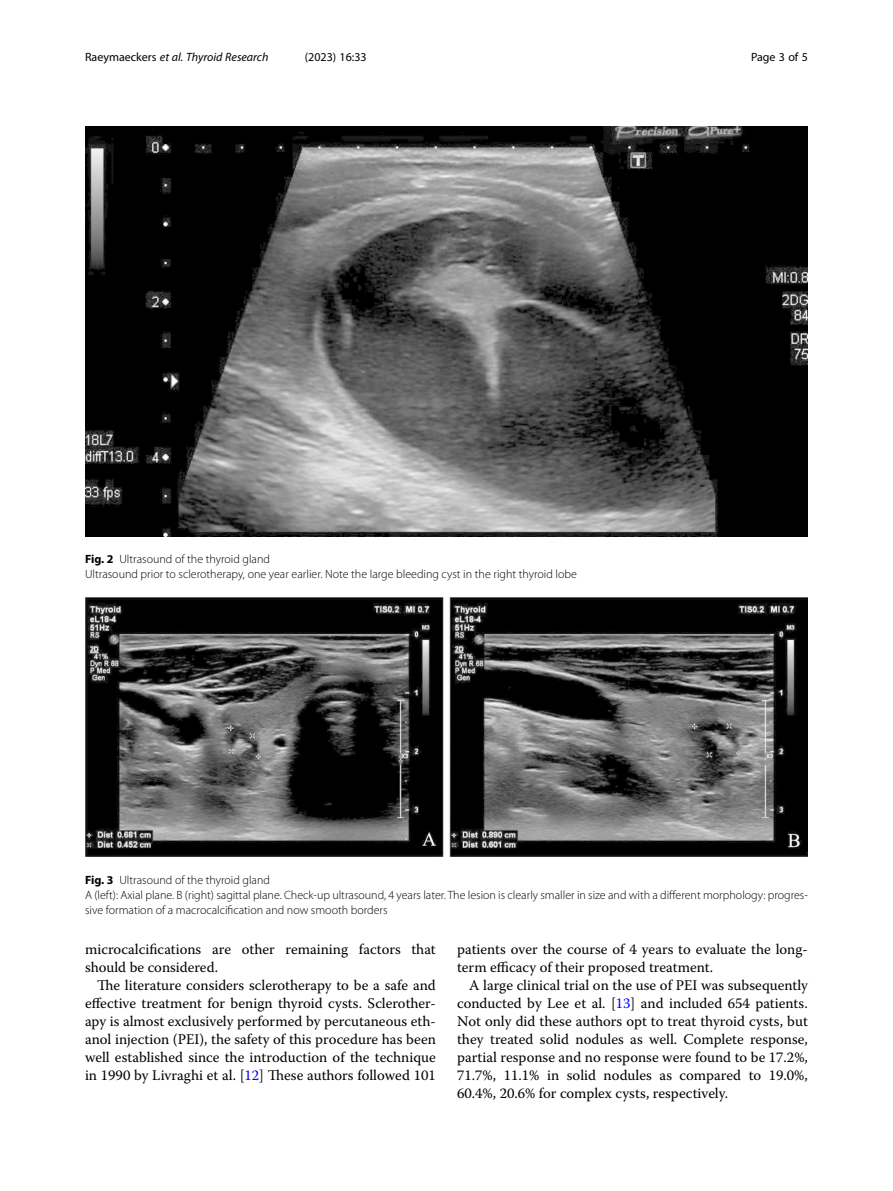
<style>
.page{position:relative;width:893px;height:1191px;background:#fff}
.page>*{position:absolute;margin:0;border:0;box-sizing:border-box;transform-origin:0 0}
.Body_Text_Indent{font:14.7px/18px "Warnock Pro";color:#000;text-align:justify}
.Body_Text{font:14.7px/18px "Warnock Pro";color:#000}
.Figure_Caption{font:300 12px/15px "Myriad Pro";color:#000}
.t1{font:italic 12px "Myriad Pro";color:#000}
.t2{font:12px "Myriad Pro";color:#000}
.s1{font-style:normal}
.s2{font-weight:700}
.s3{color:#00f}
</style>
<div class="page">
<img style="left:85px;top:598px;width:723px;height:258px">
<img style="left:85px;top:126px;width:723px;height:410px">
<p class="t1" style="left:85px;top:50px;width:185px"><span class="s1">Raeymaeckers</span> et al. Thyroid Research</p>
<p class="t2" style="left:305px;top:50px;width:63px">(2023) 16:33</p>
<p class="t2" style="left:751px;top:50px;width:58px">Page 3 of 5</p>
<p class="Figure_Caption" style="left:85px;top:552px;width:186px"><span class="s2">Fig. 2</span> Ultrasound of the thyroid gland</p>
<p class="Figure_Caption" style="left:85px;top:567px;width:493px">Ultrasound prior to sclerotherapy, one year earlier. Note the large bleeding cyst in the right thyroid lobe</p>
<p class="Figure_Caption" style="left:85px;top:872px;width:186px"><span class="s2">Fig. 3</span> Ultrasound of the thyroid gland</p>
<p class="Figure_Caption" style="left:85px;top:887px;width:724px">A (left): Axial plane. B (right) sagittal plane. Check-up ultrasound, 4 years later. The lesion is clearly smaller in size and with a different morphology: progres&shy;sive formation of a macrocalcification and now smooth borders</p>
<p class="Body_Text" style="left:85px;top:940px;width:352px">microcalcifications are other remaining factors that should be considered.</p>
<p class="Body_Text_Indent" style="left:85px;top:976px;width:352px;text-indent:12px">The literature considers sclerotherapy to be a safe and effective treatment for benign thyroid cysts. Sclerother&shy;apy is almost exclusively performed by percutaneous eth&shy;anol injection (PEI), the safety of this procedure has been well established since the introduction of the technique in 1990 by Livraghi et al. [<span class="s3">12</span>] These authors followed 101</p>
<p class="Body_Text_Indent" style="left:457px;top:940px;width:352px">patients over the course of 4 years to evaluate the long&shy;term efficacy of their proposed treatment.</p>
<p class="Body_Text_Indent" style="left:457px;top:976px;width:352px;text-indent:12px">A large clinical trial on the use of PEI was subsequently conducted by Lee et al. [<span class="s3">13</span>] and included 654 patients.<br>Not only did these authors opt to treat thyroid cysts, but they treated solid nodules as well. Complete response, partial response and no response were found to be 17.2%, 71.7%, 11.1% in solid nodules as compared to 19.0%, 60.4%, 20.6% for complex cysts, respectively.</p>
</div>
